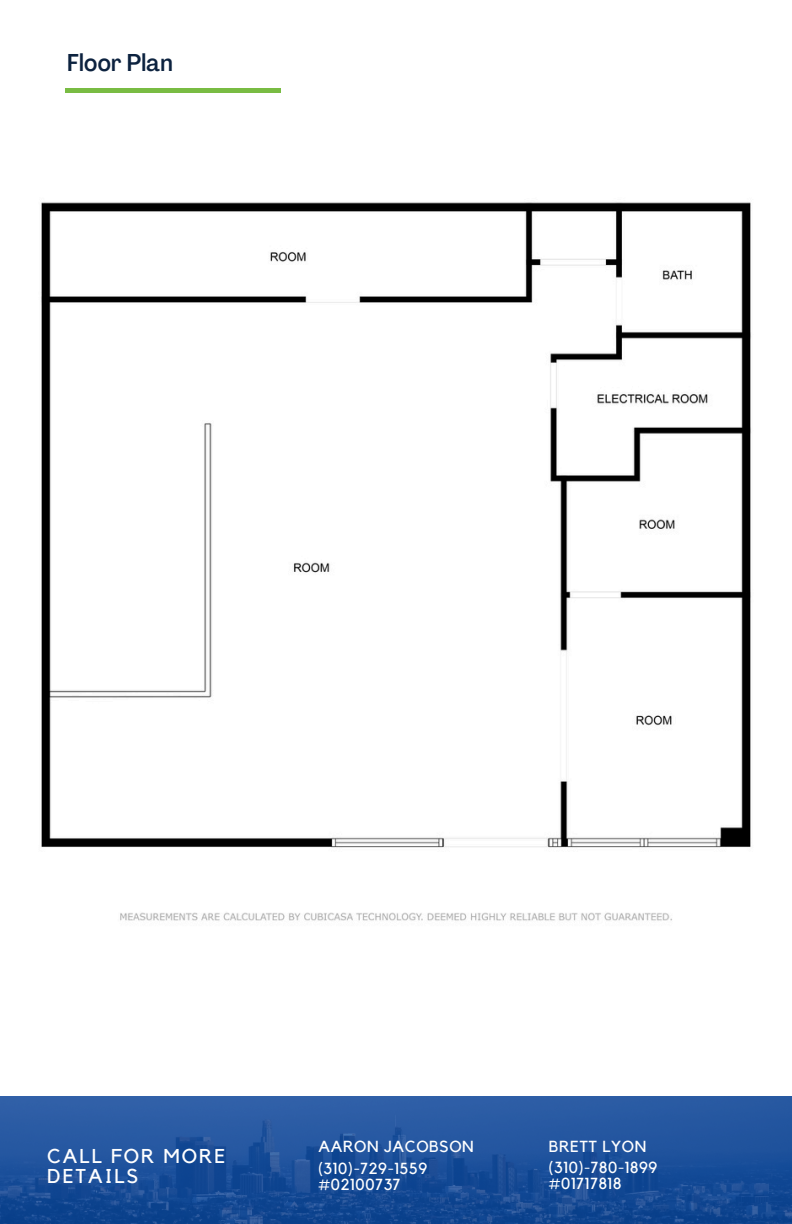
<style>
.page{position:relative;width:792px;height:1224px;background:#fff}
.page>*{position:absolute;margin:0;border:0;box-sizing:border-box;transform-origin:0 0}
.t1{font:500 condensed 24px "Agrandir";letter-spacing:.01em;color:#0c223f}
.t2{font:20px/19.6px "Kollektif";letter-spacing:.1em;color:#fff}
.t3{font:16px "Kollektif";letter-spacing:.04em;color:#fff}
</style>
<div class="page">
<div style="left:65px;top:88px;width:216px;height:5px;background:#79bc43"></div>
<img style="left:41px;top:202px;width:710px;height:719px">
<svg style="left:0;top:1097px;width:792px;height:127px;background:#1e519a"></svg>
<p class="t1" style="left:67px;top:53px;width:107px">Floor Plan</p>
<p class="t2" style="left:47px;top:1147px;width:180px">CALL FOR MORE<br>DETAILS</p>
<p class="t3" style="left:318px;top:1139px;width:157px">AARON JACOBSON</p>
<p class="t3" style="left:318px;top:1161px;width:110px">(310)-729-1559</p>
<p class="t3" style="left:318px;top:1177px;width:84px">#02100737</p>
<p class="t3" style="left:549px;top:1139px;width:99px">BRETT LYON</p>
<p class="t3" style="left:549px;top:1160px;width:110px">(310)-780-1899</p>
<p class="t3" style="left:549px;top:1176px;width:74px">#01717818</p>
</div>
